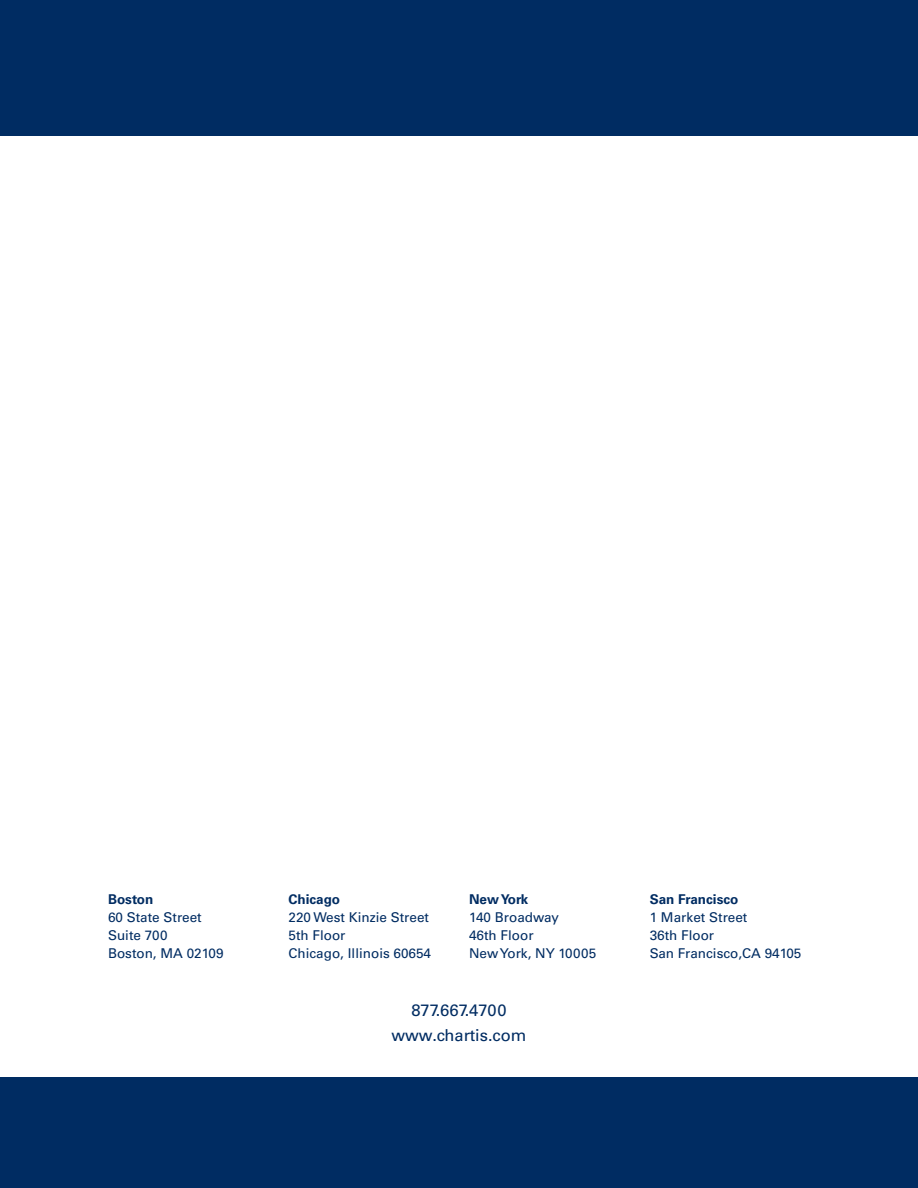
<style>
.page{position:relative;width:918px;height:1188px;background:#fff}
.page>*{position:absolute;margin:0;border:0;box-sizing:border-box;transform-origin:0 0}
.t1{font:16.5px/25.5px "Univers LT Std";color:#002c62;text-align:center}
.t2{font:13.5px/18px "Univers LT Std";color:#002c62}
.t3{font:700 13.5px "Univers LT Std";color:#002c62}
</style>
<div class="page">
<div style="left:0;top:0;width:918px;height:135px;background:#002c62"></div>
<div style="left:0;top:1077px;width:918px;height:111px;background:#002c62"></div>
<p class="t3" style="left:108px;top:891px;width:47px">Boston</p>
<p class="t2" style="left:108px;top:908px;width:117px">60 State Street<br>Suite 700<br>Boston, MA 02109</p>
<p class="t3" style="left:289px;top:891px;width:53px">Chicago</p>
<p class="t2" style="left:289px;top:908px;width:144px">220 West Kinzie Street<br>5th Floor<br>Chicago, Illinois 60654</p>
<p class="t3" style="left:469px;top:891px;width:61px">New York</p>
<p class="t2" style="left:469px;top:908px;width:129px">140 Broadway<br>46th Floor<br>New York, NY 10005</p>
<p class="t1" style="left:391px;top:997px;width:137px">877.667.4700 www.chartis.com</p>
<p class="t3" style="left:650px;top:891px;width:90px">San Francisco</p>
<p class="t2" style="left:650px;top:908px;width:153px">1 Market Street<br>36th Floor<br>San Francisco,CA 94105</p>
</div>
